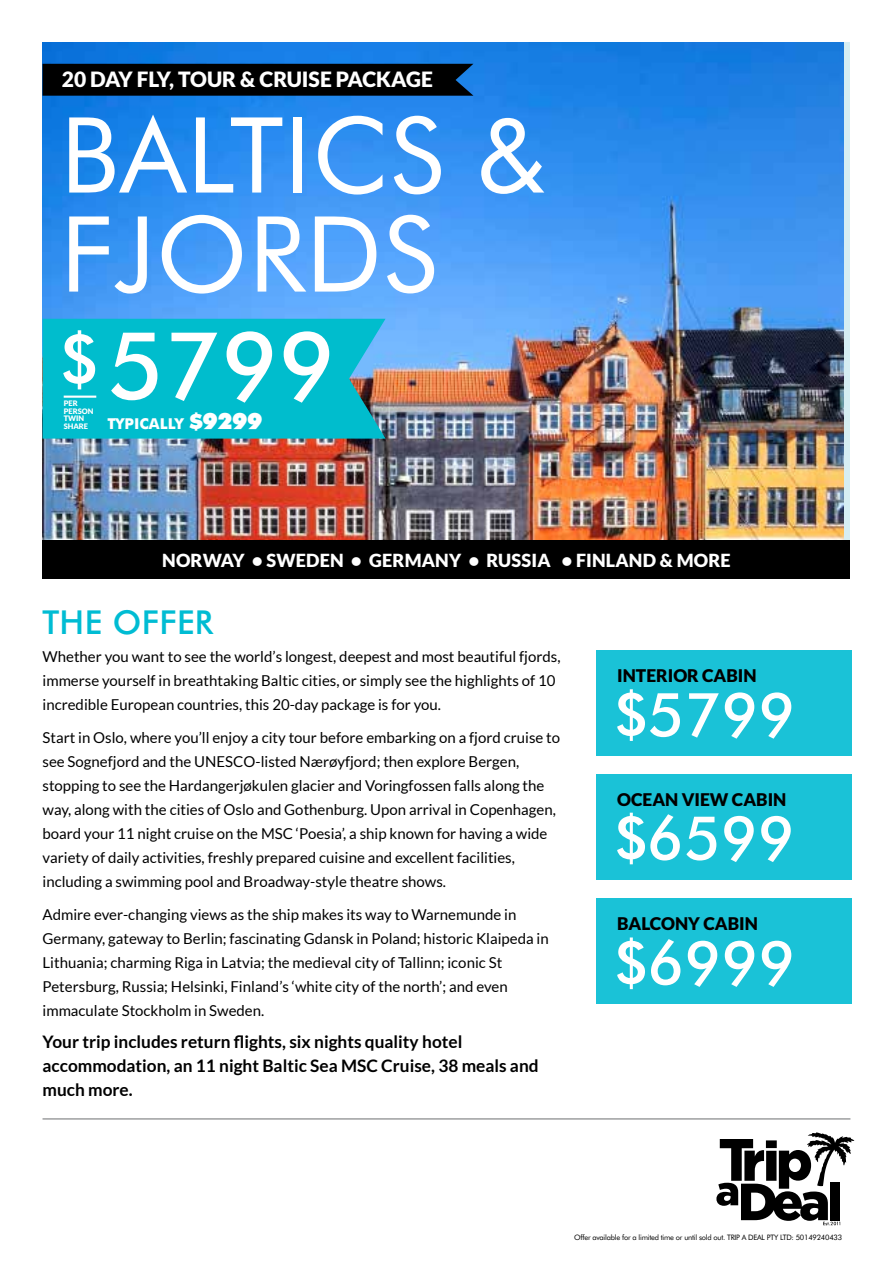
<style>
.page{position:relative;width:893px;height:1263px;background:#fff}
.page>*{position:absolute;margin:0;border:0;box-sizing:border-box;transform-origin:0 0}
.t1{font:105px/99px "Futura BT";letter-spacing:.01em;color:#fff}
.t2{font:500 93px "Futura BT";color:#fff}
.t3{font:500 60.3px/123.4px "Futura BT";letter-spacing:.01em;color:#fff}
.t4{font:500 33px "Futura BT";letter-spacing:.01em;color:#00bcd3}
.t5{font:900 21px "Lato";color:#fff}
.t6{font:900 18px "Lato";letter-spacing:.01em;color:#fff}
.t7{font:900 17.4px "Lato";color:#000}
.t8{font:700 17.25px/24px "Lato";color:#000}
.t9{font:15px/24px "Lato";color:#000}
.t10{font:700 15px "Futura BT";color:#fff}
.t11{font:7.5px "Futura BT";letter-spacing:-.03em;color:#000}
.t12{font:900 7.5px/7.5px "Lato";color:#fff}
.s1{font-weight:900;font-size:21px}
.s2{font-weight:900;font-size:22.5px}
</style>
<div class="page">
<svg style="left:716px;top:1132px;width:138px;height:93px"></svg>
<hr style="left:43px;top:1119px;width:807px;height:1px;background:#6d6e71">
<img style="left:43px;top:43px;width:800px;height:497px">
<div style="left:43px;top:540px;width:807px;height:38px;background:#000"></div>
<div style="left:596px;top:650px;width:255px;height:106px;background:#1ac2d7"></div>
<div style="left:596px;top:775px;width:255px;height:105px;background:#1ac2d7"></div>
<div style="left:43px;top:319px;width:343px;height:120px;background:#00bdcd"></div>
<hr style="left:64px;top:396px;width:32px;height:2px;background:#fff">
<div style="left:43px;top:64px;width:430px;height:32px;background:#000"></div>
<div style="left:596px;top:899px;width:255px;height:105px;background:#1ac2d7"></div>
<h3 class="t5" style="left:62px;top:67px;width:372px">20 DAY FLY, TOUR &amp; CRUISE PACKAGE</h3>
<h1 class="t1" style="left:60px;top:105px;width:488px">BALTICS &amp;<br>FJORDS</h1>
<h2 class="t2" style="left:59px;top:309px;width:278px"><sup>$</sup>5799</h2>
<p class="t10" style="left:107px;top:414px;width:157px">TYPICALLY <span class="s1">$</span><span class="s2">9299</span></p>
<p class="t12" style="left:64px;top:400px;width:31px">PER<br>PERSON<br>TWIN<br>SHARE</p>
<p class="t6" style="left:162px;top:550px;width:570px">NORWAY • SWEDEN • GERMANY • RUSSIA • FINLAND &amp; MORE</p>
<h3 class="t4" style="left:43px;top:602px;width:172px">THE OFFER</h3>
<p class="t9" style="left:43px;top:645px;width:519px">Whether you want to see the world’s longest, deepest and most beautiful fjords, immerse yourself in breathtaking Baltic cities, or simply see the highlights of 10 incredible European countries, this 20-day package is for you.</p>
<p class="t9" style="left:43px;top:725px;width:519px">Start in Oslo, where you’ll enjoy a city tour before embarking on a fjord cruise to see Sognefjord and the UNESCO-listed Nærøyfjord; then explore Bergen, stopping to see the Hardangerjøkulen glacier and Voringfossen falls along the way, along with the cities of Oslo and Gothenburg. Upon arrival in Copenhagen, board your 11 night cruise on the MSC ‘Poesia’, a ship known for having a wide variety of daily activities, freshly prepared cuisine and excellent facilities, including a swimming pool and Broadway-style theatre shows.</p>
<p class="t9" style="left:43px;top:902px;width:508px">Admire ever-changing views as the ship makes its way to Warnemunde in Germany, gateway to Berlin; fascinating Gdansk in Poland; historic Klaipeda in Lithuania; charming Riga in Latvia; the medieval city of Tallinn; iconic St Petersburg, Russia; Helsinki, Finland’s ‘white city of the north’; and even immaculate Stockholm in Sweden.</p>
<p class="t8" style="left:43px;top:1029px;width:498px">Your trip includes return flights, six nights quality hotel accommodation, an 11 night Baltic Sea MSC Cruise, 38 meals and much more.</p>
<p class="t7" style="left:617px;top:666px;width:141px">INTERIOR CABIN</p>
<h3 class="t3" style="left:613px;top:652px;width:184px">$5799 $6599</h3>
<p class="t7" style="left:617px;top:789px;width:171px">OCEAN VIEW CABIN</p>
<p class="t7" style="left:617px;top:914px;width:142px">BALCONY CABIN</p>
<h3 class="t3" style="left:613px;top:900px;width:184px">$6999</h3>
<p class="t11" style="left:574px;top:1232px;width:269px">Offer available for a limited time or until sold out. TRIP A DEAL PTY LTD: 50149240433</p>
</div>
